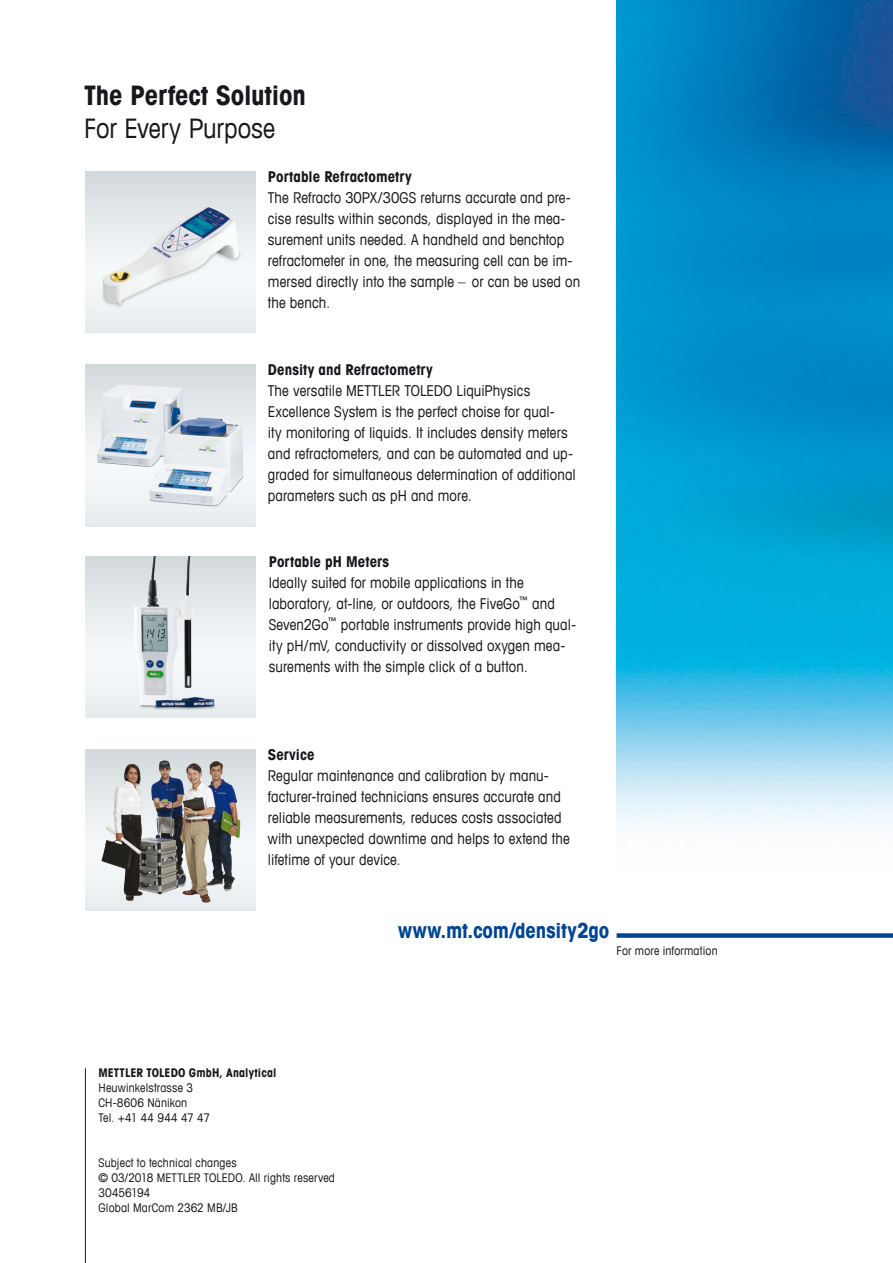
<style>
.page{position:relative;width:893px;height:1263px;background:#fff}
.page>*{position:absolute;margin:0;border:0;box-sizing:border-box;transform-origin:0 0}
._07_2_subhead_18_22{font:700 condensed 27px "Avant Garde Com";letter-spacing:-.005em;color:#1a171c}
._07_2_subhead_18_22-2{font:condensed 27px "Avant Garde Com";letter-spacing:-.005em;color:#1a171c}
.t1{font:700 condensed 21px "Avant Garde Com";letter-spacing:-.005em;color:#004595}
._12_Running_Text_10{font:condensed 15px/21px "Avant Garde Com";letter-spacing:.005em;color:#1a171c}
._11_Running_Subhead{font:700 condensed 15px "Avant Garde Com";letter-spacing:.005em;color:#1a171c}
._14_Captions_8_10{font:condensed 12px "Avant Garde Com";letter-spacing:.01em;color:#1a171c}
.t2{font:700 condensed 12px "Avant Garde Com";letter-spacing:.01em;color:#1a171c}
._14_Captions_8_10-2{font:condensed 12px "Avant Garde Com";letter-spacing:-.02em;color:#1a171c}
</style>
<div class="page">
<img style="left:617px;top:0;width:276px;height:830px">
<div style="left:617px;top:933px;width:276px;height:5px;background:#004595"></div>
<svg style="left:85px;top:364px;width:170px;height:162px"></svg>
<img style="left:90px;top:377px;width:96px;height:100px">
<div style="left:85px;top:556px;width:170px;height:162px;background:linear-gradient(to bottom,#dde2e4,#f5f9fb)"></div>
<img style="left:109px;top:556px;width:116px;height:162px">
<div style="left:85px;top:171px;width:170px;height:162px;background:linear-gradient(to right,#dfe4e7,#dfe4e7)"></div>
<img style="left:85px;top:189px;width:170px;height:127px">
<div style="left:85px;top:749px;width:170px;height:162px;background:linear-gradient(to bottom,#dde1e4,#f5f9fb)"></div>
<img style="left:89px;top:750px;width:162px;height:161px">
<hr style="left:85px;top:1068px;width:1px;height:195px;background:#1a171c">
<img style="left:142px;top:415px;width:105px;height:98px">
<p class="_07_2_subhead_18_22" style="left:84px;top:78px;width:223px">The Perfect Solution</p>
<p class="_07_2_subhead_18_22-2" style="left:84px;top:111px;width:192px">For Every Purpose</p>
<p class="_11_Running_Subhead" style="left:268px;top:167px;width:145px">Portable Refractometry</p>
<p class="_12_Running_Text_10" style="left:268px;top:187px;width:314px">The Refracto 30PX/30GS returns accurate and pre&shy;cise results within seconds, displayed in the mea&shy;surement units needed. A handheld and benchtop refractometer in one, the measuring cell can be im&shy;mersed directly into the sample – or can be used on the bench.</p>
<p class="_11_Running_Subhead" style="left:268px;top:360px;width:166px">Density and Refractometry</p>
<p class="_12_Running_Text_10" style="left:268px;top:380px;width:309px">The versatile METTLER TOLEDO LiquiPhysics Excellence System is the perfect choise for qual-<br>ity monitoring of liquids. It includes density meters and refractometers, and can be automated and up&shy;graded for simultaneous determination of additional parameters such as pH and more.</p>
<p class="_11_Running_Subhead" style="left:269px;top:552px;width:122px">Portable pH Meters</p>
<p class="_12_Running_Text_10" style="left:269px;top:572px;width:309px">Ideally suited for mobile applications in the laboratory, at-line, or outdoors, the FiveGo<sup>™</sup> and Seven2Go<sup>™</sup> portable instruments provide high qual&shy;ity pH/mV, conductivity or dissolved oxygen mea&shy;surements with the simple click of a button.</p>
<p class="_11_Running_Subhead" style="left:268px;top:745px;width:48px">Service</p>
<p class="_12_Running_Text_10" style="left:268px;top:765px;width:303px">Regular maintenance and calibration by manu&shy;facturer-trained technicians ensures accurate and reliable measurements, reduces costs associated with unexpected downtime and helps to extend the lifetime of your device.</p>
<p class="t1" style="left:398px;top:917px;width:213px">www.mt.com/density2go</p>
<p class="_14_Captions_8_10" style="left:617px;top:943px;width:103px">For more information</p>
<p class="t2" style="left:98px;top:1065px;width:179px">METTLER TOLEDO GmbH, Analytical</p>
<p class="_14_Captions_8_10" style="left:98px;top:1080px;width:96px">Heuwinkelstrasse 3</p>
<p class="_14_Captions_8_10" style="left:98px;top:1095px;width:90px">CH-8606 Nänikon</p>
<p class="_14_Captions_8_10-2" style="left:98px;top:1110px;width:113px">Tel. +41 44 944 47 47</p>
<p class="_14_Captions_8_10" style="left:98px;top:1155px;width:140px">Subject to technical changes</p>
<p class="_14_Captions_8_10" style="left:98px;top:1170px;width:238px">© 03/2018 METTLER TOLEDO. All rights reserved</p>
<p class="_14_Captions_8_10" style="left:98px;top:1185px;width:54px">30456194</p>
<p class="_14_Captions_8_10" style="left:98px;top:1200px;width:141px">Global MarCom 2362 MB/JB</p>
</div>
